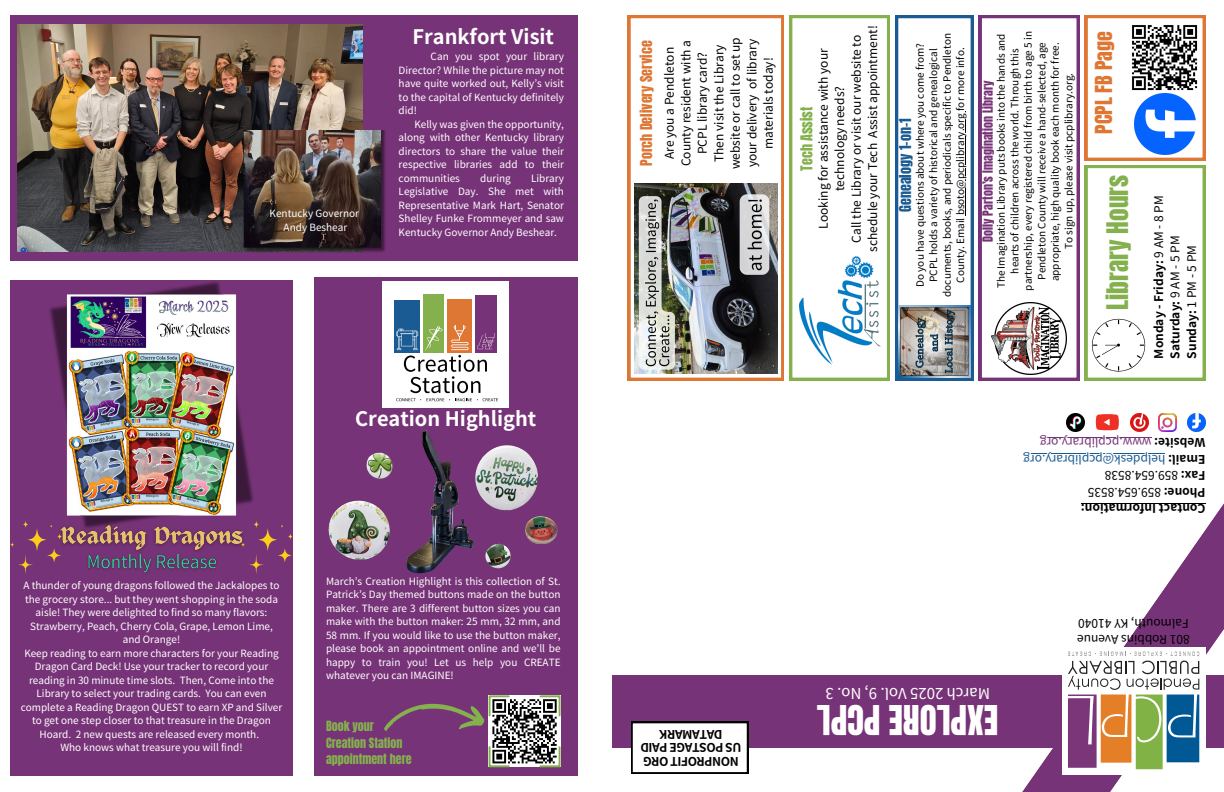
<style>
.page{position:relative;width:1224px;height:792px;background:#fff}
.page>*{position:absolute;margin:0;border:0;box-sizing:border-box;transform-origin:0 0}
.t1{font:35px "Anton";color:#fff}
.t2{font:25.3px "Anton";color:#84b14e}
.t3{font:700 20px "Noto Sans JP";color:#fff}
.t4{font:20px "Anton";color:#de7734}
.t5{font:15px "Noto Sans JP";color:#fff}
.t6{font:14px "Anton";color:#de7734}
.t7{font:14px "Anton";color:#1a5b93}
.t8{font:14px "Anton";color:#84b14e}
.t9{font:12px/16.5px "Noto Sans JP";color:#000;text-align:center}
.t10{font:700 12px "Noto Sans JP";color:#000}
.t11{font:12px/16.5px "Anton";color:#84b14e}
.t12{font:12px "Anton";color:#737}
.t13{font:12px "Noto Sans JP";color:#1a5b93}
.t14{font:12px "Noto Sans JP";color:#737}
.t15{font:700 12px "Noto Sans JP";letter-spacing:-.03em;color:#000}
.t16{font:10px/13.5px "Noto Sans JP";color:#fff;text-align:justify}
.t17{font:10px/13.5px "Noto Sans JP";color:#000;text-align:center}
.s1{font-weight:400}
.s2{font-weight:700;color:#000}
.s3{font-weight:700}
</style>
<div class="page">
<div style="left:612px;top:675px;width:612px;height:73px;background:#737"></div>
<svg style="left:1022px;top:503px;width:202px;height:289px"></svg>
<svg style="left:631px;top:722px;width:117px;height:52px"></svg>
<div style="left:10px;top:280px;width:283px;height:495px;background:#737"></div>
<svg style="left:249px;top:523px;width:44px;height:51px"></svg>
<img style="left:62px;top:542px;width:188px;height:16px">
<img style="left:83px;top:549px;width:139px;height:24px">
<svg style="left:10px;top:521px;width:51px;height:53px"></svg>
<div style="left:10px;top:15px;width:568px;height:245px;background:#737"></div>
<div style="left:314px;top:277px;width:263px;height:499px;background:#737"></div>
<div style="left:383px;top:281px;width:126px;height:126px;background:#fff"></div>
<div style="left:448px;top:299px;width:24px;height:54px;background:#de7734"></div>
<div style="left:475px;top:295px;width:22px;height:58px;background:#737"></div>
<div style="left:423px;top:294px;width:21px;height:59px;background:#84b14e"></div>
<div style="left:395px;top:300px;width:25px;height:53px;background:#1a5b93"></div>
<svg style="left:396px;top:325px;width:102px;height:76px"></svg>
<div style="left:1062px;top:647px;width:144px;height:128px;background:#fff"></div>
<svg style="left:1068px;top:652px;width:131px;height:117px"></svg>
<img style="left:1188px;top:413px;width:18px;height:18px">
<img style="left:1159px;top:413px;width:18px;height:18px">
<img style="left:1130px;top:413px;width:18px;height:18px">
<svg style="left:1096px;top:414px;width:23px;height:16px"></svg>
<img style="left:1066px;top:413px;width:18px;height:18px">
<hr style="left:1081px;top:503px;width:125px;height:1px;background:#000">
<hr style="left:1023px;top:453px;width:142px;height:1px;background:#1a5b93">
<hr style="left:1040px;top:437px;width:112px;height:1px;background:#737">
<svg style="left:1085px;top:15px;width:121px;height:366px"></svg>
<img style="left:1129px;top:21px;width:72px;height:72px">
<img style="left:1134px;top:94px;width:61px;height:60px">
<svg style="left:979px;top:15px;width:100px;height:365px"></svg>
<img style="left:992px;top:303px;width:75px;height:72px">
<svg style="left:789px;top:15px;width:184px;height:365px"></svg>
<img style="left:898px;top:305px;width:72px;height:72px">
<hr style="left:965px;top:111px;width:1px;height:104px;background:#000">
<svg style="left:628px;top:15px;width:156px;height:365px"></svg>
<img style="left:635px;top:184px;width:142px;height:190px">
<img style="left:47px;top:282px;width:210px;height:260px">
<img style="left:406px;top:430px;width:68px;height:144px">
<img style="left:366px;top:452px;width:27px;height:27px">
<img style="left:328px;top:500px;width:62px;height:60px">
<img style="left:485px;top:543px;width:26px;height:26px">
<img style="left:473px;top:436px;width:65px;height:80px">
<img style="left:518px;top:511px;width:40px;height:33px">
<svg style="left:384px;top:695px;width:177px;height:72px"></svg>
<img style="left:17px;top:25px;width:345px;height:226px">
<img style="left:243px;top:131px;width:142px;height:121px">
<p class="t16" style="left:270px;top:207px;width:91px">Kentucky Governor</p>
<p class="t16" style="left:284px;top:220px;width:65px">Andy Beshear</p>
<p class="t3" style="left:413px;top:21px;width:143px">Frankfort Visit</p>
<p class="t16" style="left:399px;top:49px;width:167px;text-indent:32px">Can you spot your library Director? While the picture may not have quite worked out, Kelly’s visit to the capital of Kentucky definitely did!</p>
<p class="t16" style="left:399px;top:117px;width:167px;text-indent:16px">Kelly was given the opportunity, along with other Kentucky library directors to share the value their respective libraries add to their communities</p>
<p class="t16" style="left:399px;top:171px;width:167px;text-indent:132px">Library Legislative Day. She met with Representative Mark Hart, Senator Shelley Funke Frommeyer and saw Kentucky Governor Andy Beshear.</p>
<p class="t16" style="left:480px;top:171px;width:32px">during</p>
<p class="t3" style="left:355px;top:403px;width:183px">Creation Highlight</p>
<p class="t16" style="left:23px;top:578px;width:258px;text-align:center">A thunder of young dragons followed the Jackalopes to the grocery store... but they went shopping in the soda aisle! They were delighted to find so many flavors:<br>Strawberry, Peach, Cherry Cola, Grape, Lemon Lime, and Orange!</p>
<h6 class="t16" style="left:21px;top:646px;width:263px;text-align:center">Keep reading to earn more characters for your Reading Dragon Card Deck! Use your tracker to record your reading in 30 minute time slots. Then, Come into the Library to select your trading cards. You can even complete a Reading Dragon QUEST to earn XP and Silver to get one step closer to that treasure in the Dragon Hoard. 2 new quests are released every month.</h6>
<p class="t16" style="left:60px;top:740px;width:184px">Who knows what treasure you will find!</p>
<p class="t16" style="left:326px;top:574px;width:236px">March’s Creation Highlight is this collection of St.<br>Patrick’s Day themed buttons made on the button maker. There are 3 different button sizes you can make with the button maker: 25 mm, 32 mm, and 58 mm. If you would like to use the button maker, please book an appointment online and we’ll be happy to train you! Let us help you CREATE whatever you can IMAGINE!</p>
<p class="t11" style="left:326px;top:718px;width:49px">Book your</p>
<h6 class="t11" style="left:326px;top:734px;width:87px">Creation Station appointment here</h6>
<h6 class="t6" style="left:636px;top:166px;width:127px;rotate:-90deg">Porch Delivery Service</h6>
<p class="t9" style="left:661px;top:166px;width:128px;rotate:-90deg">Are you a Pendleton<br>County resident with a<br>PCPL library card?</p>
<p class="t9" style="left:710px;top:169px;width:134px;rotate:-90deg">Then visit the Library website or call to set up your delivery of library materials today!</p>
<p class="t9" style="left:847px;top:252px;width:228px;rotate:-90deg">Call the Library or visit our website to schedule your Tech Assist appointment!</p>
<p class="t9" style="left:814px;top:229px;width:182px;rotate:-90deg">Looking for assistance with your technology needs?</p>
<p class="t8" style="left:797px;top:171px;width:65px;rotate:-90deg">Tech Assist</p>
<p class="t17" style="left:913px;top:287px;width:245px;rotate:-90deg">Do you have questions about where you come from?</p>
<p class="t17" style="left:926px;top:297px;width:265px;rotate:-90deg">PCPL holds a variety of historical and genealogical documents, books, and periodicals specific to Pendleton<br>County. Email bsoto@pcplibrary.org for more info.</p>
<p class="t7" style="left:895px;top:212px;width:95px;rotate:-90deg">Genealogy 1-on-1</p>
<p class="t17" style="left:994px;top:291px;width:261px;rotate:-90deg">The Imagination Library puts books into the hands and hearts of children across the world. Through this partnership, every registered child from birth to age 5 in Pendleton County will receive a hand-selected, age appropriate, high quality book each month for free.</p>
<p class="t17" style="left:1061px;top:249px;width:178px;rotate:-90deg">To sign up, please visit pcplibrary.org.</p>
<p class="t12" style="left:979px;top:242px;width:163px;rotate:-90deg">Dolly Parton’s Imagination Library</p>
<p class="t4" style="left:1089px;top:134px;width:104px;rotate:-90deg">PCPL FB Page</p>
<p class="t2" style="left:1099px;top:310px;width:136px;rotate:-90deg">Library Hours</p>
<h3 class="t10" style="left:1149px;top:359px;width:165px;rotate:-90deg">Monday - Friday: <span class="s1">9 AM - 8 PM</span></h3>
<p class="t10" style="left:1166px;top:359px;width:124px;rotate:-90deg">Saturday: <span class="s1">9 AM - 5 PM</span></p>
<p class="t10" style="left:1182px;top:359px;width:115px;rotate:-90deg">Sunday: <span class="s1">1 PM - 5 PM</span></p>
<p class="t14" style="left:1206px;top:452px;width:167px;rotate:-180deg"><span class="s2">W be :et is</span> w w w p. pc bi l o.yrar gr</p>
<p class="t13" style="left:1206px;top:469px;width:184px;rotate:-180deg"><span class="s2">E m : l ia</span> h pl e d @kse p pc bi l o. yrar gr</p>
<p class="t9" style="left:1206px;top:484px;width:102px;rotate:-180deg">8358 . 456 . 958<span class="s3">: xaF</span></p>
<p class="t9" style="left:1206px;top:501px;width:119px;rotate:-180deg"><span class="s3">P h o n</span> 5358 . 456 . 958<span class="s3">: e</span></p>
<p class="t10" style="left:1206px;top:518px;width:126px;rotate:-180deg">C o n tcat nI of mr oi ta n :</p>
<p class="t10" style="left:723px;top:744px;width:65px;rotate:-180deg">DA AT MARK</p>
<p class="t10" style="left:741px;top:757px;width:103px;rotate:-180deg">U S P O ATS G E P A DI</p>
<p class="t15" style="left:739px;top:771px;width:97px;rotate:-180deg">NONPRO TIF ORG</p>
<h3 class="t5" style="left:990px;top:706px;width:166px;rotate:-180deg">M hc r a 5202 oV N, 9. l o 3.</h3>
<p class="t1" style="left:999px;top:745px;width:183px;rotate:-180deg">EROLPXE LPCP</p>
<p class="t9" style="left:1189px;top:632px;width:112px;rotate:-180deg">ml aF o u ht K, Y 04014</p>
<p class="t9" style="left:1190px;top:648px;width:114px;rotate:-180deg">108 R o b b n i s A nev u e</p>
</div>
